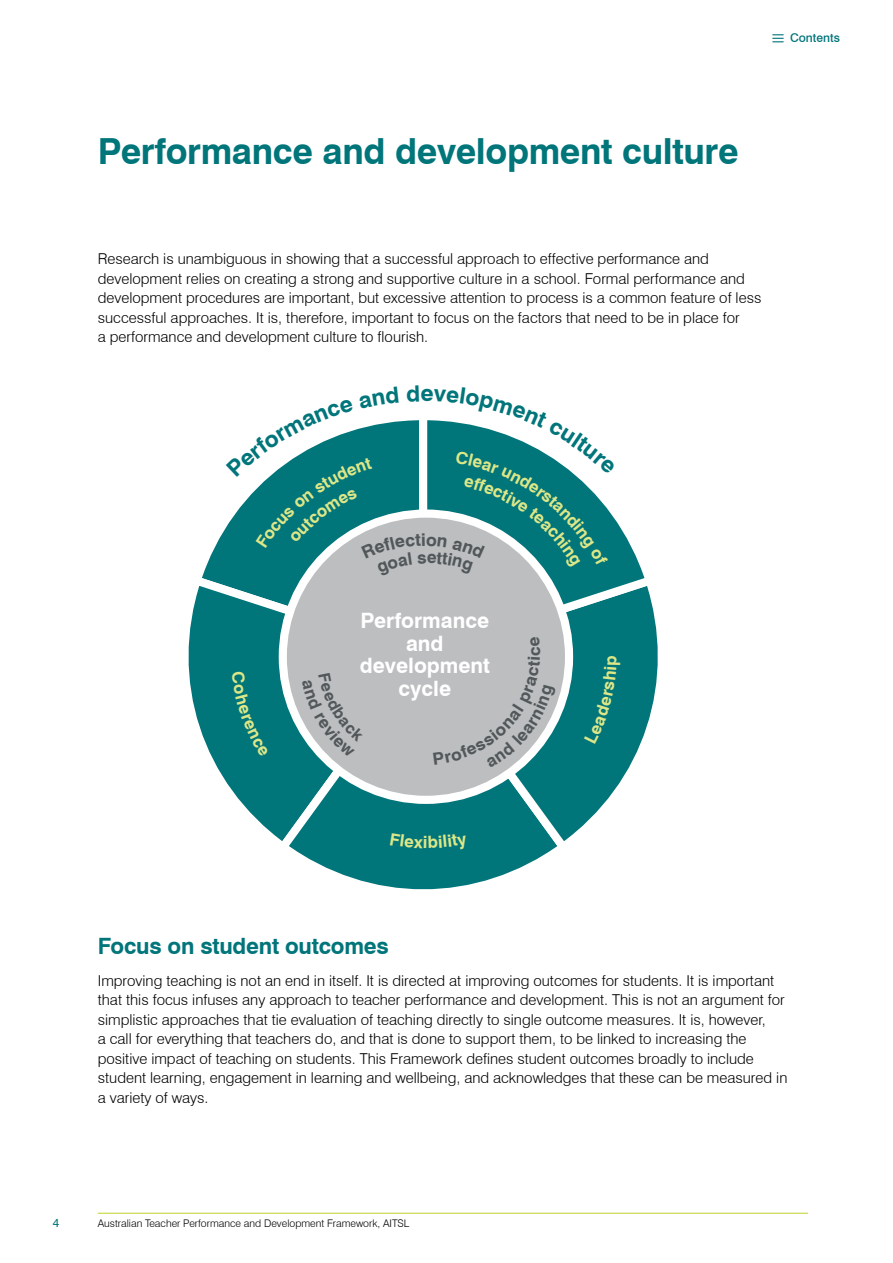
<style>
.page{position:relative;width:893px;height:1263px;background:#fff}
.page>*{position:absolute;margin:0;border:0;box-sizing:border-box;transform-origin:0 0}
.Heading_1{font:700 36px "Swiss 721 BT";letter-spacing:-.01em;color:#00757a}
.Heading_2{font:700 22.5px "Swiss 721 BT";letter-spacing:-.01em;color:#00757a}
.t1{font:700 21.15px/22.6px "Swiss 721 BT";color:#fff;text-align:center}
.Body_Text{font:300 15px/19.5px "Swiss 721 BT";color:#000}
.t2{font:500 12px "Swiss 721 BT";color:#00757a}
.t3{font:12px "Swiss 721 BT";color:#00757a}
.t4{font:300 10.5px "Swiss 721 BT";color:#000}
</style>
<div class="page">
<hr style="left:98px;top:1213px;width:710px;height:1px;background:#bfd22b">
<svg style="left:204px;top:527px;width:22px;height:43px"></svg>
<svg style="left:188px;top:570px;width:115px;height:263px"></svg>
<svg style="left:272px;top:643px;width:267px;height:247px"></svg>
<svg style="left:412px;top:664px;width:246px;height:194px"></svg>
<svg style="left:549px;top:521px;width:109px;height:143px"></svg>
<div style="left:283px;top:514px;width:286px;height:286px;background:#bcbec0;border-radius:50%"></div>
<div style="left:279px;top:509px;width:294px;height:295px;border:8px solid #fff;border-radius:50%"></div>
<svg style="left:772px;top:34px;width:12px;height:8px"></svg>
<svg style="left:390px;top:833px;width:78px;height:16px"></svg>
<div style="left:584px;top:656px;width:36px;height:88px;background:#00757a"></div>
<div style="left:231px;top:671px;width:38px;height:86px;background:#00757a"></div>
<svg style="left:226px;top:420px;width:390px;height:157px"></svg>
<svg style="left:510px;top:706px;width:46px;height:62px"></svg>
<svg style="left:302px;top:720px;width:29px;height:38px"></svg>
<p class="t2" style="left:790px;top:30px;width:51px">Contents</p>
<p class="Heading_1" style="left:98px;top:129px;width:642px">Performance and development culture</p>
<p class="Body_Text" style="left:98px;top:249px;width:665px">Research is unambiguous in showing that a successful approach to effective performance and development relies on creating a strong and supportive culture in a school. Formal performance and development procedures are important, but excessive attention to process is a common feature of less successful approaches. It is, therefore, important to focus on the factors that need to be in place for<br>a performance and development culture to flourish.</p>
<p class="t1" style="left:360px;top:609px;width:132px">Performance and development cycle</p>
<p class="Heading_2" style="left:98px;top:932px;width:292px">Focus on student outcomes</p>
<p class="Body_Text" style="left:98px;top:970px;width:691px">Improving teaching is not an end in itself. It is directed at improving outcomes for students. It is important that this focus infuses any approach to teacher performance and development. This is not an argument for simplistic approaches that tie evaluation of teaching directly to single outcome measures. It is, however,<br>a call for everything that teachers do, and that is done to support them, to be linked to increasing the positive impact of teaching on students. This Framework defines student outcomes broadly to include student learning, engagement in learning and wellbeing, and acknowledges that these can be measured in a variety of ways.</p>
<p class="t3" style="left:53px;top:1215px;width:8px">4</p>
<p class="t4" style="left:98px;top:1216px;width:313px">Australian Teacher Performance and Development Framework, AITSL</p>
</div>
